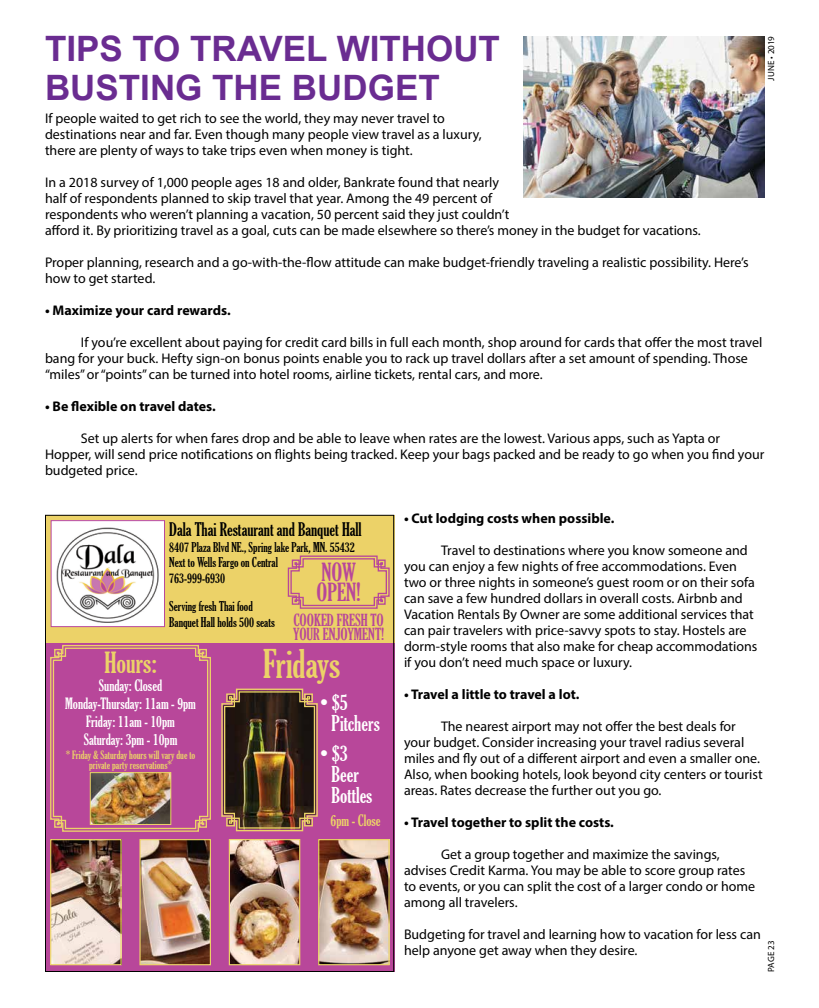
<style>
.page{position:relative;width:819px;height:1008px;background:#fff}
.page>*{position:absolute;margin:0;border:0;box-sizing:border-box;transform-origin:0 0}
.t1{font:extra-condensed 38px "Gloucester";color:#ecd268}
.t2{font:700 35px/39px "Arial";color:#6a2c91}
.t3{font:extra-condensed 28px "Gloucester";color:#ecd268}
.t4{font:extra-condensed 24px/20px "Gloucester";color:#b8479a}
.t5{font:extra-condensed 21px/21px "Gloucester";color:#fff}
.t6{font:extra-condensed 18px "Gloucester";color:#000}
.t7{font:extra-condensed 16px "Gloucester";color:#b8479a}
.t8{font:extra-condensed 15px/18px "Gloucester";color:#fff;text-align:center}
.t9{font:extra-condensed 15px "Gloucester";color:#ecd268}
.t10{font:14px/16px "Myriad Pro";color:#000}
.t11{font:700 14px "Myriad Pro";color:#000}
.t12{font:extra-condensed 13px/15.6px "Gloucester";color:#000}
.t13{font:extra-condensed 11px/10px "Gloucester";color:#ecd268;text-align:center}
.t14{font:9px "Myriad Pro";color:#000}
.s1{font-size:16px;color:#b8479a}
</style>
<div class="page">
<img style="left:524px;top:36px;width:241px;height:161px">
<div style="left:45px;top:643px;width:349px;height:329px;background:#b8479a"></div>
<div style="left:45px;top:515px;width:349px;height:128px;background:#ecd268"></div>
<img style="left:53px;top:522px;width:110px;height:103px">
<div style="left:51px;top:520px;width:114px;height:107px;border:1px solid #b8479a"></div>
<img style="left:52px;top:841px;width:68px;height:122px">
<div style="left:50px;top:839px;width:72px;height:126px;border:1px solid #ecd268"></div>
<img style="left:231px;top:841px;width:67px;height:122px">
<div style="left:229px;top:839px;width:71px;height:126px;border:1px solid #ecd268"></div>
<img style="left:141px;top:841px;width:68px;height:122px">
<div style="left:139px;top:839px;width:72px;height:126px;border:1px solid #ecd268"></div>
<img style="left:320px;top:841px;width:68px;height:122px">
<div style="left:318px;top:839px;width:72px;height:126px;border:1px solid #ecd268"></div>
<svg style="left:50px;top:644px;width:161px;height:188px"></svg>
<svg style="left:287px;top:555px;width:103px;height:54px"></svg>
<div style="left:45px;top:515px;width:349px;height:457px;border:1px solid #000"></div>
<img style="left:221px;top:688px;width:97px;height:144px">
<h2 class="t2" style="left:45px;top:31px;width:457px">TIPS TO TRAVEL WITHOUT<br>BUSTING THE BUDGET</h2>
<p class="t14" style="left:765px;top:81px;width:46px;rotate:-90deg">JUNE • 2019</p>
<p class="t10" style="left:45px;top:110px;width:438px">If people waited to get rich to see the world, they may never travel to destinations near and far. Even though many people view travel as a luxury, there are plenty of ways to take trips even when money is tight.</p>
<p class="t10" style="left:45px;top:174px;width:657px">In a 2018 survey of 1,000 people ages 18 and older, Bankrate found that nearly<br>half of respondents planned to skip travel that year. Among the 49 percent of<br>respondents who weren’t planning a vacation, 50 percent said they just couldn’t<br>afford it. By prioritizing travel as a goal, cuts can be made elsewhere so there’s money in the budget for vacations.</p>
<p class="t10" style="left:45px;top:254px;width:705px">Proper planning, research and a go-with-the-flow attitude can make budget-friendly traveling a realistic possibility. Here’s how to get started.</p>
<p class="t11" style="left:45px;top:301px;width:187px">• Maximize your card rewards.</p>
<p class="t10" style="left:45px;top:334px;width:719px;text-indent:36px">If you’re excellent about paying for credit card bills in full each month, shop around for cards that offer the most travel bang for your buck. Hefty sign-on bonus points enable you to rack up travel dollars after a set amount of spending. Those “miles” or “points” can be turned into hotel rooms, airline tickets, rental cars, and more.</p>
<p class="t11" style="left:45px;top:397px;width:172px">• Be flexible on travel dates.</p>
<p class="t10" style="left:45px;top:430px;width:721px;text-indent:36px">Set up alerts for when fares drop and be able to leave when rates are the lowest. Various apps, such as Yapta or<br>Hopper, will send price notifications on flights being tracked. Keep your bags packed and be ready to go when you find your budgeted price.</p>
<p class="t11" style="left:404px;top:509px;width:212px">• Cut lodging costs when possible.</p>
<p class="t10" style="left:404px;top:542px;width:355px;text-indent:37px">Travel to destinations where you know someone and you can enjoy a few nights of free accommodations. Even two or three nights in someone’s guest room or on their sofa can save a few hundred dollars in overall costs. Airbnb and Vacation Rentals By Owner are some additional services that can pair travelers with price-savvy spots to stay. Hostels are dorm-style rooms that also make for cheap accommodations if you don’t need much space or luxury.</p>
<p class="t11" style="left:404px;top:685px;width:177px">• Travel a little to travel a lot.</p>
<p class="t10" style="left:404px;top:718px;width:360px;text-indent:37px">The nearest airport may not offer the best deals for your budget. Consider increasing your travel radius several miles and fly out of a different airport and even a smaller one.<br>Also, when booking hotels, look beyond city centers or tourist areas. Rates decrease the further out you go.</p>
<p class="t11" style="left:404px;top:813px;width:211px">• Travel together to split the costs.</p>
<p class="t10" style="left:404px;top:846px;width:353px;text-indent:37px">Get a group together and maximize the savings, advises Credit Karma. You may be able to score group rates to events, or you can split the cost of a larger condo or home among all travelers.</p>
<p class="t10" style="left:404px;top:926px;width:358px">Budgeting for travel and learning how to vacation for less can help anyone get away when they desire.</p>
<p class="t6" style="left:169px;top:519px;width:194px">Dala Thai Restaurant and Banquet Hall</p>
<p class="t12" style="left:169px;top:539px;width:187px">8407 Plaza Blvd NE., Spring lake Park, MN. 55432<br>Next to Wells Fargo on Central<br>763-999-6930</p>
<h3 class="t4" style="left:317px;top:562px;width:46px">NOW<br>OPEN!</h3>
<p class="t12" style="left:169px;top:599px;width:216px">Serving fresh Thai food<br>Banquet Hall holds 500 seats <span class="s1">COOKED FRESH TO</span></p>
<p class="t7" style="left:293px;top:625px;width:92px">YOUR ENJOYMENT!</p>
<h1 class="t1" style="left:263px;top:642px;width:79px">Fridays</h1>
<h3 class="t3" style="left:105px;top:647px;width:54px">Hours:</h3>
<p class="t8" style="left:65px;top:677px;width:132px">Sunday: Closed<br>Monday-Thursday: 11am - 9pm<br>Friday: 11am - 10pm<br>Saturday: 3pm - 10pm</p>
<p class="t13" style="left:66px;top:750px;width:131px">* Friday &amp; Saturday hours will vary due to private party reservations*</p>
<h3 class="t5" style="left:332px;top:692px;width:50px;text-indent:-11px">• $5<br>Pitchers</h3>
<h3 class="t5" style="left:332px;top:743px;width:42px;text-indent:-11px">• $3<br>Beer<br>Bottles</h3>
<p class="t9" style="left:331px;top:812px;width:51px">6pm - Close</p>
<p class="t14" style="left:765px;top:972px;width:33px;rotate:-90deg">PAGE 23</p>
</div>
